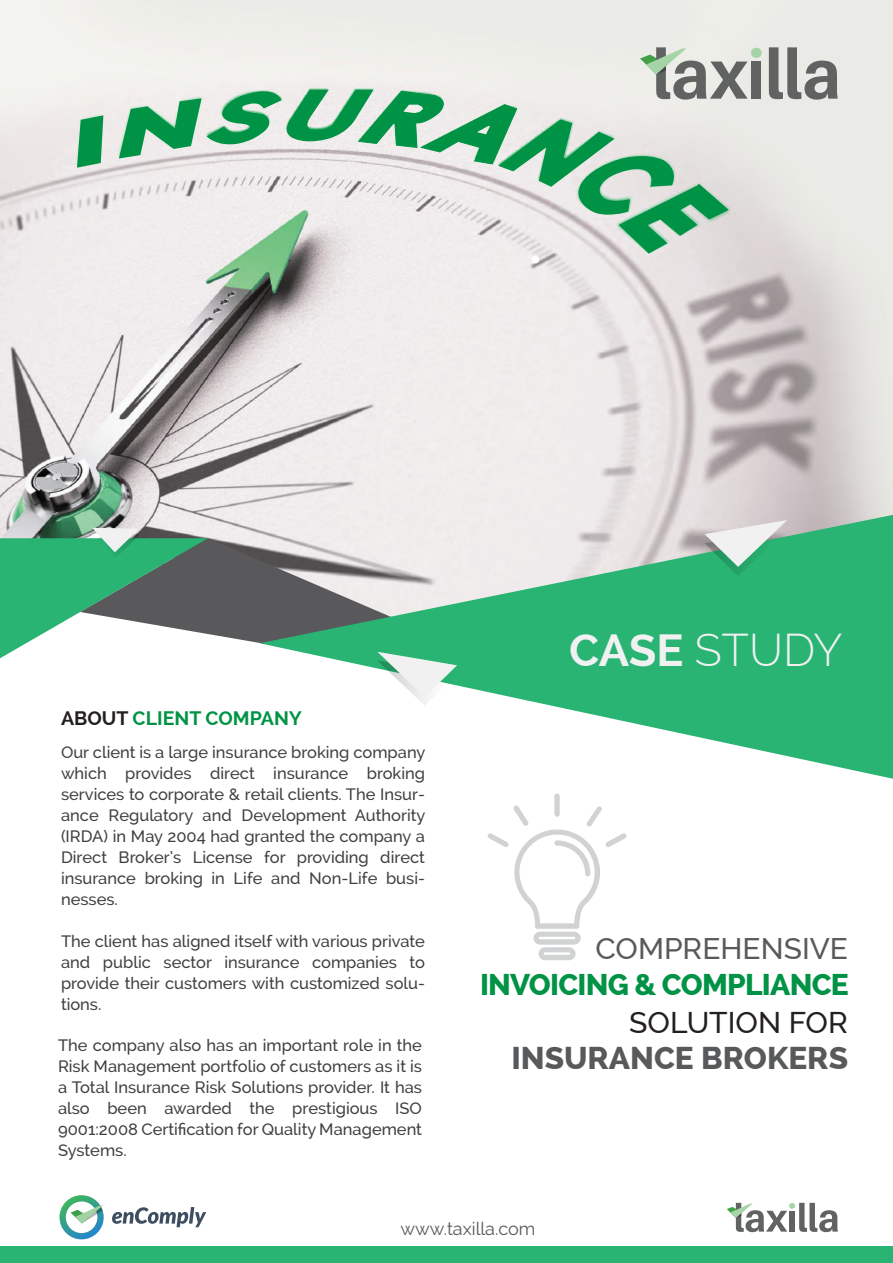
<style>
.page{position:relative;width:893px;height:1263px;background:#fff}
.page>*{position:absolute;margin:0;border:0;box-sizing:border-box;transform-origin:0 0}
.t1{font:300 45px "Raleway";letter-spacing:-.005em;color:#f1f1f2}
.t2{font:800 31.5px "Raleway";color:#58595b}
.t3{font:800 30px "Raleway";letter-spacing:-.025em;color:#009345}
.t4{font:500 30px "Raleway";color:#231f20}
.t5{font:500 29.85px "Raleway";color:#58595b}
.t6{font:700 19.5px "Raleway";color:#009345}
.t7{font:18px "Raleway";color:#58595b}
.t8{font:500 16.5px/21px "Raleway";color:#404041;text-align:justify}
.s1{color:#231f20}
.s2{font-weight:700}
</style>
<div class="page">
<img style="left:0;top:0;width:893px;height:528px">
<svg style="left:260px;top:515px;width:633px;height:264px;fill:#29b473"></svg>
<svg style="left:704px;top:520px;width:83px;height:56px"></svg>
<svg style="left:0;top:528px;width:457px;height:178px"></svg>
<div style="left:751px;top:48px;width:11px;height:10px;background:#a5d5a6;border-radius:50%"></div>
<div style="left:751px;top:62px;width:10px;height:37px;background:#616262"></div>
<svg style="left:769px;top:47px;width:69px;height:53px;background:#a3a4a1"></svg>
<svg style="left:727px;top:1203px;width:111px;height:29px"></svg>
<div style="left:554px;top:793px;width:6px;height:24px;background:#d0d2d3;border-radius:3px"></div>
<svg style="left:487px;top:805px;width:140px;height:155px"></svg>
<div style="left:0;top:1247px;width:893px;height:16px;background:#29b473"></div>
<svg style="left:112px;top:1207px;width:94px;height:20px"></svg>
<svg style="left:60px;top:1195px;width:44px;height:44px"></svg>
<svg style="left:77px;top:115px;width:26px;height:53px"></svg>
<svg style="left:119px;top:47px;width:629px;height:216px;background:#c5d8cb"></svg>
<p class="t6" style="left:61px;top:707px;width:242px"><span class="s1">ABOUT</span> CLIENT COMPANY</p>
<p class="t8" style="left:61px;top:741px;width:366px">Our client is a large insurance broking company which provides direct insurance broking services to corporate &amp; retail clients. The Insur&shy;ance Regulatory and Development Authority (IRDA) in May 2004 had granted the company a Direct Broker’s License for providing direct insurance broking in Life and Non-Life busi&shy;nesses.</p>
<p class="t8" style="left:61px;top:930px;width:366px">The client has aligned itself with various private and public sector insurance companies to provide their customers with customized solu&shy;tions.</p>
<p class="t8" style="left:58px;top:1035px;width:366px">The company also has an important role in the Risk Management portfolio of customers as it is a Total Insurance Risk Solutions provider. It has also been awarded the prestigious ISO 9001:2008 Certification for Quality Management Systems.</p>
<h1 class="t1" style="left:569px;top:623px;width:274px"><span class="s2">CASE</span> STUDY</h1>
<h3 class="t5" style="left:595px;top:931px;width:254px">COMPREHENSIVE</h3>
<h3 class="t3" style="left:480px;top:967px;width:370px">INVOICING &amp; COMPLIANCE</h3>
<h3 class="t4" style="left:629px;top:1005px;width:220px">SOLUTION FOR</h3>
<h2 class="t2" style="left:511px;top:1040px;width:338px">INSURANCE BROKERS</h2>
<p class="t7" style="left:401px;top:1218px;width:136px">www.taxilla.com</p>
</div>
